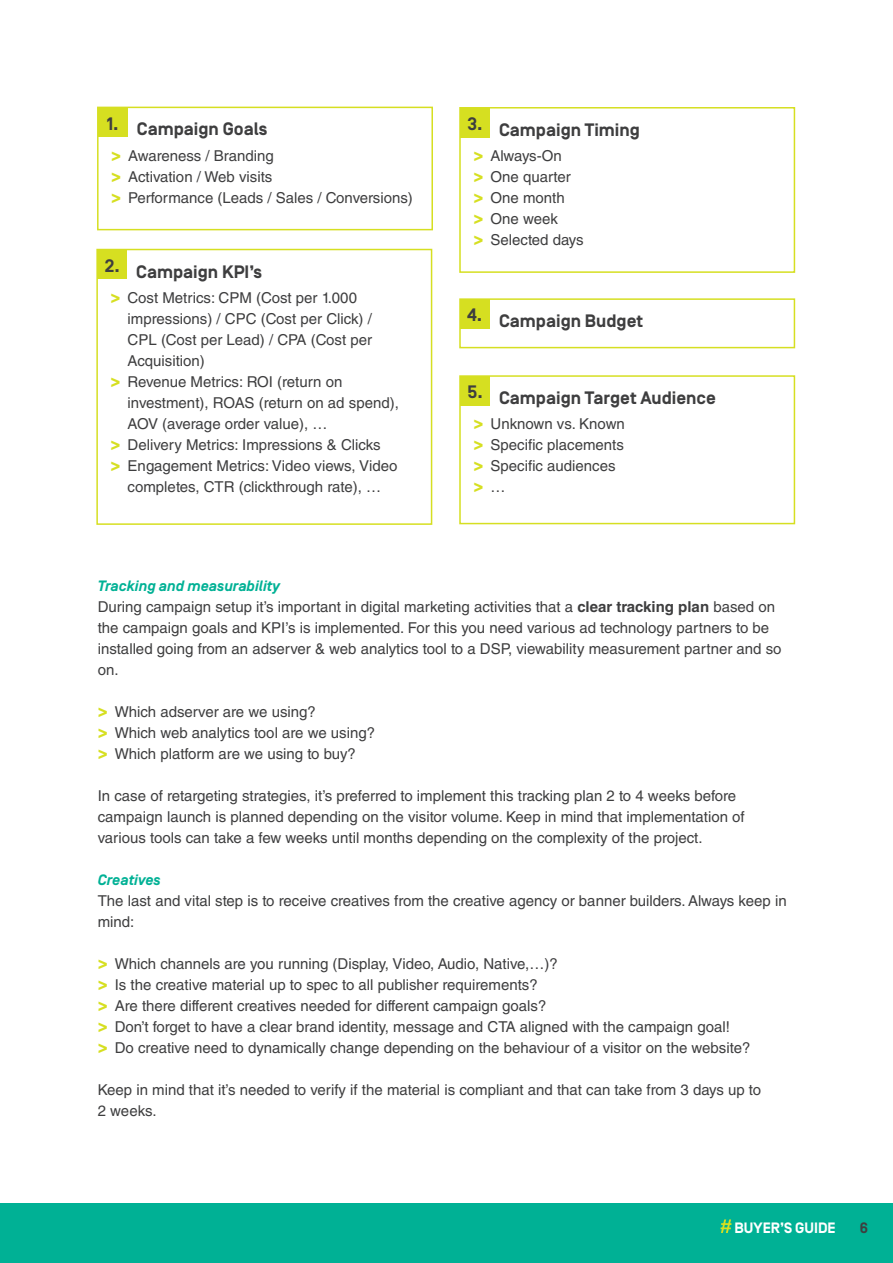
<style>
.page{position:relative;width:893px;height:1263px;background:#fff}
.page>*{position:absolute;margin:0;border:0;box-sizing:border-box;transform-origin:0 0}
.TITEL_KADER{font:700 18px "Simplon Norm";color:#3e3e3f}
.Body{font:700 18px "Simplon Norm";color:#d6df21}
.Body-2{font:15px/21px "Helvetica LT Std";color:#3e3e3f}
.ONDERTITEL_GROEN{font:italic 700 15px "Simplon Norm";color:#00b195}
.t1{font:700 15px "Simplon Norm";color:#fff}
.t2{font:700 15px "Simplon Norm";color:#3e3e3f}
.s1{font-family:"Simplon Norm";font-weight:700;font-size:18px;color:#d6df21}
.s2{font-family:"Helvetica LT Std";font-weight:400;font-size:15px;color:#3e3e3f}
.s3{font-weight:700}
</style>
<div class="page">
<div style="left:0;top:1203px;width:893px;height:60px;background:#00b195"></div>
<svg style="left:720px;top:1219px;width:11px;height:14px"></svg>
<div style="left:97px;top:107px;width:336px;height:123px;border:2px solid #d6df21"></div>
<div style="left:459px;top:107px;width:336px;height:166px;border:2px solid #d6df21"></div>
<div style="left:459px;top:298px;width:336px;height:50px;border:2px solid #d6df21"></div>
<div style="left:96px;top:249px;width:336px;height:276px;border:2px solid #d6df21"></div>
<div style="left:459px;top:375px;width:336px;height:149px;border:2px solid #d6df21"></div>
<div style="left:98px;top:107px;width:30px;height:30px;background:#d6df21"></div>
<div style="left:460px;top:108px;width:30px;height:30px;background:#d6df21"></div>
<div style="left:460px;top:299px;width:30px;height:30px;background:#d6df21"></div>
<div style="left:97px;top:249px;width:30px;height:30px;background:#d6df21"></div>
<div style="left:460px;top:376px;width:30px;height:30px;background:#d6df21"></div>
<p class="TITEL_KADER" style="left:107px;top:114px;width:14px">1.</p>
<p class="TITEL_KADER" style="left:467px;top:114px;width:17px">3.</p>
<p class="TITEL_KADER" style="left:137px;top:119px;width:132px">Campaign Goals</p>
<p class="Body-2" style="left:111px;top:145px;width:164px"><span class="s1">&gt;</span> Awareness / Branding</p>
<p class="Body-2" style="left:111px;top:166px;width:163px"><span class="s1">&gt;</span> Activation / Web visits</p>
<p class="Body-2" style="left:111px;top:187px;width:303px"><span class="s1">&gt;</span> Performance (Leads / Sales / Conversions)</p>
<p class="TITEL_KADER" style="left:499px;top:120px;width:142px">Campaign Timing</p>
<p class="Body-2" style="left:473px;top:145px;width:90px"><span class="s1">&gt;</span> Always-On</p>
<p class="Body-2" style="left:473px;top:166px;width:99px"><span class="s1">&gt;</span> One quarter</p>
<p class="Body-2" style="left:473px;top:187px;width:93px"><span class="s1">&gt;</span> One month</p>
<p class="Body-2" style="left:473px;top:208px;width:86px"><span class="s1">&gt;</span> One week</p>
<p class="Body-2" style="left:473px;top:229px;width:112px"><span class="s1">&gt;</span> Selected days</p>
<p class="TITEL_KADER" style="left:105px;top:256px;width:16px">2.</p>
<p class="TITEL_KADER" style="left:136px;top:262px;width:127px">Campaign KPI’s</p>
<p class="Body-2" style="left:128px;top:287px;width:246px;text-indent:-17px"><span class="s1">&gt;</span> Cost Metrics: CPM (Cost per 1.000 impressions) / CPC (Cost per Click) /<br>CPL (Cost per Lead) / CPA (Cost per<br>Acquisition)</p>
<p class="Body-2" style="left:128px;top:371px;width:273px;text-indent:-17px"><span class="s1">&gt;</span> Revenue Metrics: ROI (return on investment), ROAS (return on ad spend),<br>AOV (average order value), …</p>
<p class="Body-2" style="left:111px;top:434px;width:272px"><span class="s1">&gt;</span> Delivery Metrics: Impressions &amp; Clicks</p>
<p class="Body-2" style="left:111px;top:455px;width:288px;text-align:center"><span class="s1">&gt;</span> Engagement Metrics: Video views, Video completes, CTR (clickthrough rate), …</p>
<p class="TITEL_KADER" style="left:467px;top:305px;width:16px">4.</p>
<p class="TITEL_KADER" style="left:499px;top:311px;width:146px">Campaign Budget</p>
<p class="TITEL_KADER" style="left:468px;top:382px;width:17px">5.</p>
<p class="TITEL_KADER" style="left:499px;top:388px;width:219px">Campaign Target Audience</p>
<p class="Body-2" style="left:473px;top:413px;width:153px"><span class="s1">&gt;</span> Unknown vs. Known</p>
<p class="Body-2" style="left:473px;top:434px;width:152px"><span class="s1">&gt;</span> Specific placements</p>
<p class="Body-2" style="left:473px;top:455px;width:144px"><span class="s1">&gt;</span> Specific audiences</p>
<p class="Body" style="left:473px;top:476px;width:34px">&gt; <span class="s2">…</span></p>
<p class="ONDERTITEL_GROEN" style="left:98px;top:578px;width:183px">Tracking and measurability</p>
<p class="Body-2" style="left:98px;top:596px;width:685px">During campaign setup it’s important in digital marketing activities that a <span class="s3">clear tracking plan</span> based on the campaign goals and KPI’s is implemented. For this you need various ad technology partners to be installed going from an adserver &amp; web analytics tool to a DSP, viewability measurement partner and so on.</p>
<p class="Body-2" style="left:98px;top:701px;width:220px"><span class="s1">&gt;</span> Which adserver are we using?</p>
<p class="Body-2" style="left:98px;top:722px;width:279px"><span class="s1">&gt;</span> Which web analytics tool are we using?</p>
<p class="Body-2" style="left:98px;top:743px;width:260px"><span class="s1">&gt;</span> Which platform are we using to buy?</p>
<p class="Body-2" style="left:98px;top:785px;width:648px">In case of retargeting strategies, it’s preferred to implement this tracking plan 2 to 4 weeks before campaign launch is planned depending on the visitor volume. Keep in mind that implementation of various tools can take a few weeks until months depending on the complexity of the project.</p>
<p class="ONDERTITEL_GROEN" style="left:98px;top:872px;width:64px">Creatives</p>
<p class="Body-2" style="left:98px;top:890px;width:690px">The last and vital step is to receive creatives from the creative agency or banner builders. Always keep in mind:</p>
<p class="Body-2" style="left:98px;top:953px;width:461px"><span class="s1">&gt;</span> Which channels are you running (Display, Video, Audio, Native,…)?</p>
<p class="Body-2" style="left:98px;top:974px;width:441px"><span class="s1">&gt;</span> Is the creative material up to spec to all publisher requirements?</p>
<p class="Body-2" style="left:98px;top:995px;width:450px"><span class="s1">&gt;</span> Are there different creatives needed for different campaign goals?</p>
<p class="Body-2" style="left:98px;top:1016px;width:634px"><span class="s1">&gt;</span> Don’t forget to have a clear brand identity, message and CTA aligned with the campaign goal!</p>
<p class="Body-2" style="left:98px;top:1037px;width:654px"><span class="s1">&gt;</span> Do creative need to dynamically change depending on the behaviour of a visitor on the website?</p>
<p class="Body-2" style="left:98px;top:1079px;width:665px">Keep in mind that it’s needed to verify if the material is compliant and that can take from 3 days up to<br>2 weeks.</p>
<p class="t1" style="left:735px;top:1220px;width:103px">BUYER’S GUIDE</p>
<p class="t2" style="left:860px;top:1220px;width:10px">6</p>
</div>
